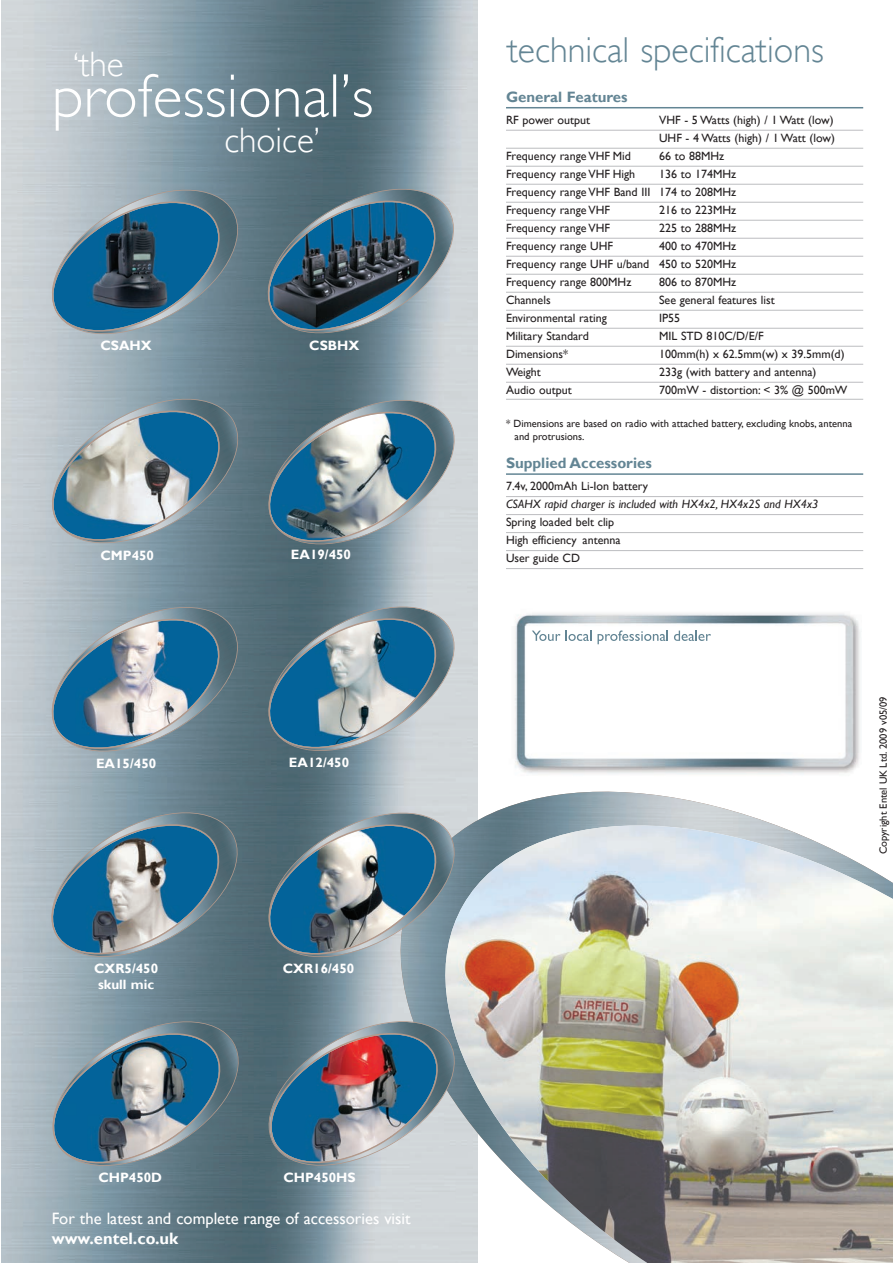
<style>
.page{position:relative;width:893px;height:1263px;background:#fff}
.page>*{position:absolute;margin:0;border:0;box-sizing:border-box;transform-origin:0 0}
.t1{font:300 62.1px "Gill Sans";color:#fff}
.t2{font:300 36px "Gill Sans";color:#638594}
.t3{font:300 35.25px "Gill Sans";color:#fff}
.t4{font:16.5px "Gill Sans";color:#fff}
.t5{font:700 16.5px "Gill Sans";color:#fff}
.t6{font:700 15px "Gill Sans";color:#638594}
.t7{font:700 13.5px/15.5px "Gill Sans";color:#fff;text-align:center}
.t8{font:12px/18px "Gill Sans";color:#231f20}
.t9{font:italic 12px "Gill Sans";color:#231f20}
.t10{font:10.5px/12.6px "Gill Sans";color:#231f20}
</style>
<div class="page">
<img style="left:1px;top:0;width:476px;height:1263px">
<svg style="left:356px;top:763px;width:122px;height:500px;background:#bdc7cd"></svg>
<img style="left:392px;top:782px;width:289px;height:481px">
<svg style="left:403px;top:799px;width:372px;height:464px;background:#b4c0c6"></svg>
<img style="left:445px;top:825px;width:448px;height:438px">
<hr style="left:506px;top:107px;width:357px;height:1px;background:#638594">
<hr style="left:506px;top:130px;width:357px;height:1px;background:#bcbdc0">
<hr style="left:506px;top:148px;width:357px;height:1px;background:#bcbdc0">
<hr style="left:506px;top:166px;width:357px;height:1px;background:#bcbdc0">
<hr style="left:506px;top:184px;width:357px;height:1px;background:#bcbdc0">
<hr style="left:506px;top:202px;width:357px;height:1px;background:#bcbdc0">
<hr style="left:506px;top:220px;width:357px;height:1px;background:#bcbdc0">
<hr style="left:506px;top:238px;width:357px;height:1px;background:#bcbdc0">
<hr style="left:506px;top:256px;width:357px;height:1px;background:#bcbdc0">
<hr style="left:506px;top:274px;width:357px;height:1px;background:#bcbdc0">
<hr style="left:506px;top:292px;width:357px;height:1px;background:#bcbdc0">
<hr style="left:506px;top:310px;width:357px;height:1px;background:#bcbdc0">
<hr style="left:506px;top:328px;width:357px;height:1px;background:#bcbdc0">
<hr style="left:506px;top:346px;width:357px;height:1px;background:#bcbdc0">
<hr style="left:506px;top:364px;width:357px;height:1px;background:#bcbdc0">
<hr style="left:506px;top:382px;width:357px;height:1px;background:#bcbdc0">
<hr style="left:506px;top:399px;width:357px;height:1px;background:#bcbdc0">
<hr style="left:506px;top:473px;width:357px;height:2px;background:#638594">
<hr style="left:506px;top:496px;width:357px;height:1px;background:#bcbdc0">
<hr style="left:506px;top:514px;width:357px;height:1px;background:#bcbdc0">
<hr style="left:506px;top:532px;width:357px;height:1px;background:#bcbdc0">
<hr style="left:506px;top:550px;width:357px;height:1px;background:#bcbdc0">
<hr style="left:506px;top:568px;width:357px;height:1px;background:#bcbdc0">
<svg style="left:40px;top:183px;width:209px;height:158px;background:#598096"></svg>
<svg style="left:256px;top:182px;width:209px;height:158px;background:#577585"></svg>
<svg style="left:41px;top:392px;width:209px;height:158px;background:#7f9aa7"></svg>
<svg style="left:257px;top:393px;width:209px;height:158px;background:#7893a0"></svg>
<svg style="left:40px;top:600px;width:209px;height:158px;background:#7594a5"></svg>
<svg style="left:257px;top:599px;width:209px;height:159px;background:#7595a5"></svg>
<svg style="left:40px;top:805px;width:209px;height:159px;background:#698a9c"></svg>
<svg style="left:257px;top:805px;width:209px;height:159px;background:#678798"></svg>
<svg style="left:41px;top:1014px;width:209px;height:159px;background:#638496"></svg>
<img style="left:257px;top:1014px;width:209px;height:159px">
<img style="left:481px;top:613px;width:380px;height:176px">
<svg style="left:532px;top:631px;width:28px;height:10px"></svg>
<svg style="left:566px;top:631px;width:25px;height:10px"></svg>
<svg style="left:597px;top:630px;width:71px;height:14px"></svg>
<svg style="left:674px;top:631px;width:37px;height:10px"></svg>
<h3 class="t3" style="left:73px;top:44px;width:53px">‘the</h3>
<h1 class="t1" style="left:52px;top:61px;width:323px">professional’s</h1>
<h3 class="t3" style="left:224px;top:120px;width:97px">choice’</h3>
<p class="t7" style="left:100px;top:338px;width:53px">CSAHX</p>
<p class="t7" style="left:309px;top:337px;width:52px">CSBHX</p>
<p class="t7" style="left:100px;top:547px;width:55px">CMP450</p>
<p class="t7" style="left:291px;top:547px;width:62px">EA19/450</p>
<p class="t7" style="left:96px;top:755px;width:62px">EA15/450</p>
<p class="t7" style="left:289px;top:755px;width:62px">EA12/450</p>
<p class="t7" style="left:94px;top:961px;width:66px">CXR5/450 skull mic</p>
<p class="t7" style="left:98px;top:1170px;width:65px">CHP450D</p>
<p class="t7" style="left:283px;top:960px;width:73px">CXR16/450</p>
<p class="t7" style="left:283px;top:1169px;width:74px">CHP450HS</p>
<h3 class="t4" style="left:52px;top:1209px;width:360px">For the latest and complete range of accessories visit</h3>
<h3 class="t5" style="left:52px;top:1229px;width:128px">www.entel.co.uk</h3>
<h2 class="t2" style="left:507px;top:30px;width:318px">technical specifications</h2>
<p class="t6" style="left:506px;top:88px;width:123px">General Features</p>
<p class="t8" style="left:506px;top:111px;width:86px">RF power output</p>
<p class="t8" style="left:659px;top:111px;width:177px">VHF - 5 Watts (high) / 1 Watt (low)<br>UHF - 4 Watts (high) / 1 Watt (low)</p>
<p class="t8" style="left:506px;top:147px;width:126px">Frequency range VHF Mid</p>
<p class="t8" style="left:659px;top:147px;width:67px">66 to 88MHz</p>
<p class="t8" style="left:506px;top:165px;width:131px">Frequency range VHF High</p>
<p class="t8" style="left:506px;top:165px;width:232px;text-align:justify;text-indent:153px">136 to 174MHz Frequency range VHF Band III 174 to 208MHz Frequency range VHF</p>
<p class="t8" style="left:659px;top:201px;width:79px">216 to 223MHz</p>
<p class="t8" style="left:506px;top:219px;width:106px">Frequency range VHF</p>
<p class="t8" style="left:659px;top:219px;width:79px">225 to 288MHz</p>
<p class="t8" style="left:506px;top:237px;width:109px">Frequency range UHF</p>
<p class="t8" style="left:506px;top:237px;width:232px;text-align:justify;text-indent:153px">400 to 470MHz Frequency range UHF u/band 450 to 520MHz Frequency range 800MHz</p>
<p class="t8" style="left:659px;top:273px;width:79px">806 to 870MHz</p>
<p class="t8" style="left:506px;top:291px;width:46px">Channels</p>
<p class="t8" style="left:659px;top:291px;width:117px">See general features list</p>
<p class="t8" style="left:506px;top:309px;width:102px">Environmental rating</p>
<p class="t8" style="left:659px;top:309px;width:23px">IP55</p>
<p class="t8" style="left:506px;top:327px;width:84px">Military Standard</p>
<p class="t8" style="left:659px;top:327px;width:106px">MIL STD 810C/D/E/F</p>
<p class="t8" style="left:506px;top:345px;width:64px">Dimensions*</p>
<p class="t8" style="left:659px;top:345px;width:187px">100mm(h) x 62.5mm(w) x 39.5mm(d)</p>
<p class="t8" style="left:506px;top:363px;width:36px">Weight</p>
<p class="t8" style="left:659px;top:363px;width:159px">233g (with battery and antenna)</p>
<p class="t8" style="left:506px;top:381px;width:67px">Audio output</p>
<p class="t8" style="left:659px;top:381px;width:190px">700mW - distortion: &lt; 3% @ 500mW</p>
<p class="t10" style="left:514px;top:417px;width:339px;text-indent:-9px">* Dimensions are based on radio with attached battery, excluding knobs, antenna and protrusions.</p>
<p class="t6" style="left:506px;top:454px;width:147px">Supplied Accessories</p>
<p class="t8" style="left:506px;top:477px;width:144px">7.4v, 2000mAh Li-Ion battery</p>
<p class="t9" style="left:506px;top:497px;width:314px">CSAHX rapid charger is included with HX4x2, HX4x2S and HX4x3</p>
<p class="t8" style="left:506px;top:513px;width:116px">Spring loaded belt clip<br>High efficiency antenna<br>User guide CD</p>
<p class="t10" style="left:877px;top:854px;width:159px;rotate:-90deg">Copyright Entel UK Ltd. 2009 v05/09</p>
</div>
